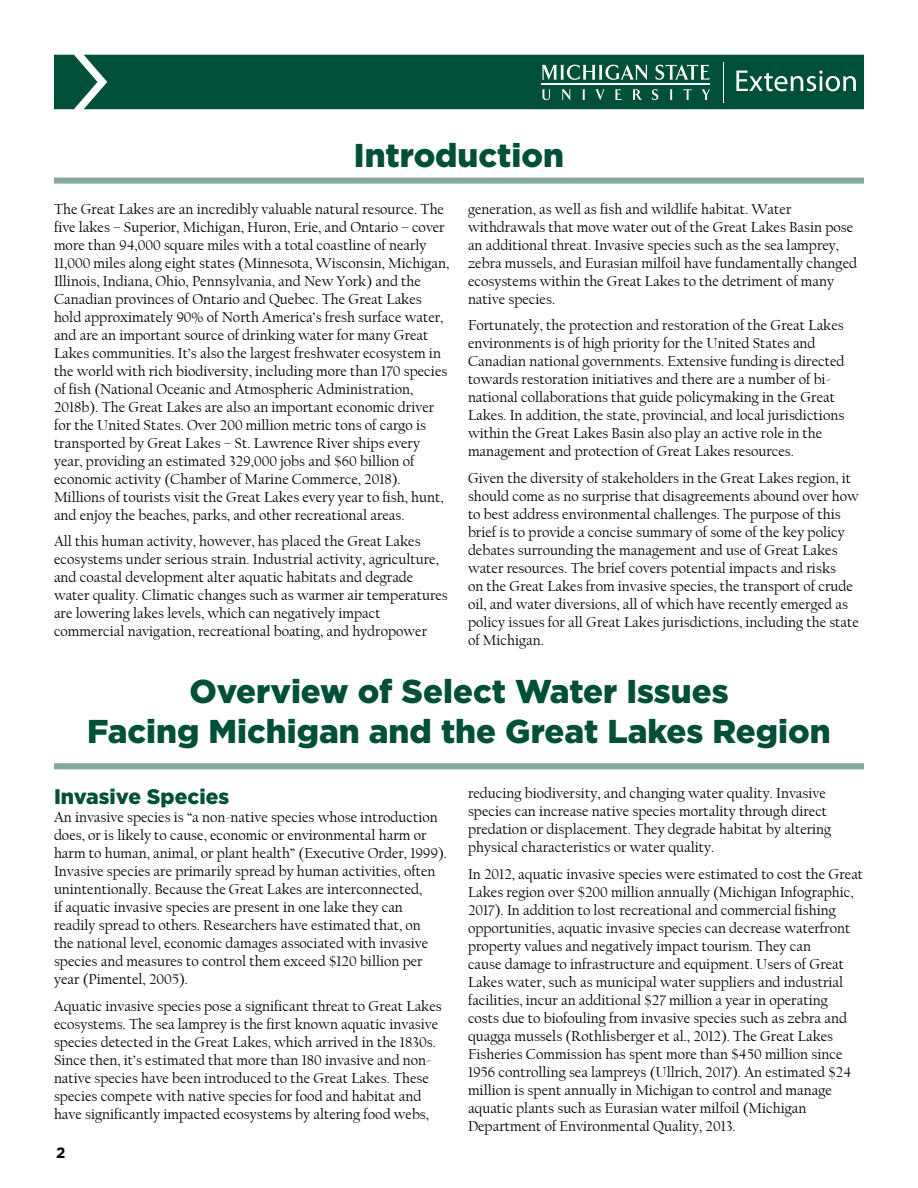
<style>
.page{position:relative;width:918px;height:1188px;background:#fff}
.page>*{position:absolute;margin:0;border:0;box-sizing:border-box;transform-origin:0 0}
.Headline-Section{font:900 33px/39.6px "Gotham";color:#004f39;text-align:center}
.Subhead1_Wht_paper{font:900 21px "Gotham";color:#004f39}
.Text-White_paper{font:15px/18px "Californian FB";color:#000}
.t1{font:700 15px "Gotham";color:#000}
</style>
<div class="page">
<div style="left:54px;top:55px;width:810px;height:54px;background:#004f39"></div>
<svg style="left:542px;top:89px;width:8px;height:11px"></svg>
<svg style="left:561px;top:89px;width:10px;height:11px"></svg>
<svg style="left:582px;top:89px;width:3px;height:11px"></svg>
<svg style="left:595px;top:89px;width:10px;height:11px"></svg>
<svg style="left:615px;top:89px;width:7px;height:11px"></svg>
<svg style="left:633px;top:89px;width:9px;height:11px"></svg>
<svg style="left:652px;top:89px;width:6px;height:11px"></svg>
<svg style="left:670px;top:89px;width:3px;height:11px"></svg>
<svg style="left:684px;top:89px;width:8px;height:11px"></svg>
<svg style="left:701px;top:89px;width:9px;height:11px"></svg>
<svg style="left:542px;top:64px;width:105px;height:16px"></svg>
<svg style="left:655px;top:64px;width:55px;height:16px"></svg>
<hr style="left:542px;top:83px;width:168px;height:2px;background:#fff">
<svg style="left:736px;top:71px;width:120px;height:20px"></svg>
<hr style="left:723px;top:62px;width:1px;height:41px;background:#fff">
<div style="left:54px;top:178px;width:810px;height:6px;background:#83a99c"></div>
<div style="left:54px;top:763px;width:810px;height:6px;background:#83a99c"></div>
<p class="Headline-Section" style="left:354px;top:135px;width:212px">Introduction</p>
<p class="Text-White_paper" style="left:468px;top:200px;width:391px">generation, as well as fish and wildlife habitat. Water withdrawals that move water out of the Great Lakes Basin pose an additional threat. Invasive species such as the sea lamprey, zebra mussels, and Eurasian milfoil have fundamentally changed ecosystems within the Great Lakes to the detriment of many native species.</p>
<p class="Text-White_paper" style="left:468px;top:317px;width:378px">Fortunately, the protection and restoration of the Great Lakes environments is of high priority for the United States and Canadian national governments. Extensive funding is directed towards restoration initiatives and there are a number of bi&shy;national collaborations that guide policymaking in the Great Lakes. In addition, the state, provincial, and local jurisdictions within the Great Lakes Basin also play an active role in the management and protection of Great Lakes resources.</p>
<p class="Text-White_paper" style="left:468px;top:469px;width:392px">Given the diversity of stakeholders in the Great Lakes region, it should come as no surprise that disagreements abound over how to best address environmental challenges. The purpose of this brief is to provide a concise summary of some of the key policy debates surrounding the management and use of Great Lakes water resources. The brief covers potential impacts and risks<br>on the Great Lakes from invasive species, the transport of crude oil, and water diversions, all of which have recently emerged as policy issues for all Great Lakes jurisdictions, including the state of Michigan.</p>
<p class="Text-White_paper" style="left:54px;top:200px;width:397px">The Great Lakes are an incredibly valuable natural resource. The five lakes – Superior, Michigan, Huron, Erie, and Ontario – cover more than 94,000 square miles with a total coastline of nearly 11,000 miles along eight states (Minnesota, Wisconsin, Michigan, Illinois, Indiana, Ohio, Pennsylvania, and New York) and the Canadian provinces of Ontario and Quebec. The Great Lakes hold approximately 90% of North America’s fresh surface water, and are an important source of drinking water for many Great Lakes communities. It’s also the largest freshwater ecosystem in the world with rich biodiversity, including more than 170 species of fish (National Oceanic and Atmospheric Administration, 2018b). The Great Lakes are also an important economic driver for the United States. Over 200 million metric tons of cargo is transported by Great Lakes – St. Lawrence River ships every year, providing an estimated 329,000 jobs and $60 billion of economic activity (Chamber of Marine Commerce, 2018).<br>Millions of tourists visit the Great Lakes every year to fish, hunt, and enjoy the beaches, parks, and other recreational areas.</p>
<p class="Text-White_paper" style="left:54px;top:533px;width:395px">All this human activity, however, has placed the Great Lakes ecosystems under serious strain. Industrial activity, agriculture, and coastal development alter aquatic habitats and degrade water quality. Climatic changes such as warmer air temperatures are lowering lakes levels, which can negatively impact commercial navigation, recreational boating, and hydropower</p>
<p class="Headline-Section" style="left:87px;top:672px;width:745px">Overview of Select Water Issues<br>Facing Michigan and the Great Lakes Region</p>
<p class="Text-White_paper" style="left:468px;top:785px;width:365px">reducing biodiversity, and changing water quality. Invasive species can increase native species mortality through direct predation or displacement. They degrade habitat by altering physical characteristics or water quality.</p>
<p class="Text-White_paper" style="left:468px;top:865px;width:397px">In 2012, aquatic invasive species were estimated to cost the Great Lakes region over $200 million annually (Michigan Infographic, 2017). In addition to lost recreational and commercial fishing opportunities, aquatic invasive species can decrease waterfront property values and negatively impact tourism. They can<br>cause damage to infrastructure and equipment. Users of Great Lakes water, such as municipal water suppliers and industrial facilities, incur an additional $27 million a year in operating<br>costs due to biofouling from invasive species such as zebra and quagga mussels (Rothlisberger et al., 2012). The Great Lakes Fisheries Commission has spent more than $450 million since 1956 controlling sea lampreys (Ullrich, 2017). An estimated $24 million is spent annually in Michigan to control and manage aquatic plants such as Eurasian water milfoil (Michigan Department of Environmental Quality, 2013.</p>
<p class="Subhead1_Wht_paper" style="left:54px;top:782px;width:177px">Invasive Species</p>
<p class="Text-White_paper" style="left:54px;top:808px;width:395px">An invasive species is “a non-native species whose introduction does, or is likely to cause, economic or environmental harm or harm to human, animal, or plant health” (Executive Order, 1999).<br>Invasive species are primarily spread by human activities, often unintentionally. Because the Great Lakes are interconnected,<br>if aquatic invasive species are present in one lake they can readily spread to others. Researchers have estimated that, on<br>the national level, economic damages associated with invasive species and measures to control them exceed $120 billion per year (Pimentel, 2005).</p>
<p class="Text-White_paper" style="left:54px;top:997px;width:389px">Aquatic invasive species pose a significant threat to Great Lakes ecosystems. The sea lamprey is the first known aquatic invasive species detected in the Great Lakes, which arrived in the 1830s.<br>Since then, it’s estimated that more than 180 invasive and non&shy;native species have been introduced to the Great Lakes. These species compete with native species for food and habitat and have significantly impacted ecosystems by altering food webs,</p>
<p class="t1" style="left:56px;top:1143px;width:11px">2</p>
</div>
